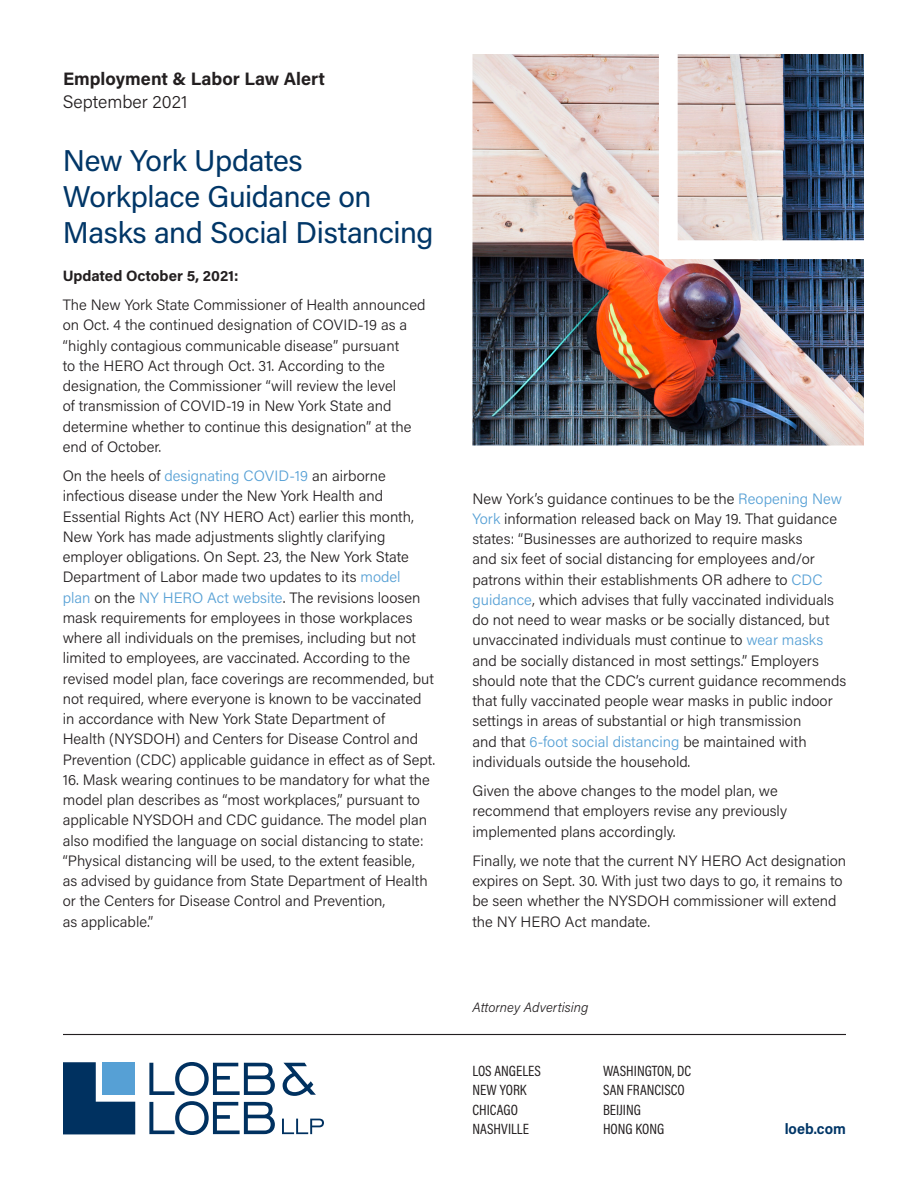
<style>
.page{position:relative;width:918px;height:1188px;background:#fff}
.page>*{position:absolute;margin:0;border:0;box-sizing:border-box;transform-origin:0 0}
._01_Title{font:30px/36px "Acumin Pro";letter-spacing:-.015em;color:#003667}
.t1{font:700 18px "Acumin Pro";color:#231f20}
._00c_Alert_Date{font:300 18px "Acumin Pro";color:#231f20}
._03a_Body{font:300 15px/20.2px "Acumin Pro";color:#231f20}
.t2{font:15px/19.5px "Acumin Pro Cond";color:#231f20}
._03a_Body-2{font:700 15px "Acumin Pro";color:#231f20}
.t3{font:700 15px "Acumin Pro Semi Cond";color:#003667}
.t4{font:italic 300 13.5px "Acumin Pro";color:#231f20}
.s1{color:#56a0d5}
</style>
<div class="page">
<img style="left:472px;top:54px;width:392px;height:392px">
<svg style="left:659px;top:54px;width:205px;height:205px"></svg>
<svg style="left:63px;top:1062px;width:72px;height:72px;background:#1d4872"></svg>
<div style="left:102px;top:1062px;width:33px;height:33px;background:#56a0d5"></div>
<svg style="left:283px;top:1063px;width:33px;height:33px"></svg>
<svg style="left:149px;top:1062px;width:126px;height:73px"></svg>
<svg style="left:282px;top:1119px;width:42px;height:15px"></svg>
<hr style="left:63px;top:1034px;width:783px;height:1px;background:#231f20">
<p class="t1" style="left:63px;top:66px;width:264px">Employment &amp; Labor Law Alert</p>
<p class="_00c_Alert_Date" style="left:63px;top:89px;width:126px">September 2021</p>
<p class="_01_Title" style="left:63px;top:141px;width:372px">New York Updates<br>Workplace Guidance on<br>Masks and Social Distancing</p>
<p class="_03a_Body-2" style="left:63px;top:265px;width:177px">Updated October 5, 2021:</p>
<p class="_03a_Body" style="left:63px;top:294px;width:364px">The New York State Commissioner of Health announced on Oct. 4 the continued designation of COVID-19 as a “highly contagious communicable disease” pursuant<br>to the HERO Act through Oct. 31. According to the designation, the Commissioner “will review the level<br>of transmission of COVID-19 in New York State and determine whether to continue this designation” at the end of October.</p>
<p class="_03a_Body" style="left:63px;top:465px;width:374px">On the heels of <span class="s1">designating COVID-19</span> an airborne infectious disease under the New York Health and Essential Rights Act (NY HERO Act) earlier this month, New York has made adjustments slightly clarifying employer obligations. On Sept. 23, the New York State Department of Labor made two updates to its <span class="s1">model<br>plan</span> on the <span class="s1">NY HERO Act website</span>. The revisions loosen mask requirements for employees in those workplaces where all individuals on the premises, including but not limited to employees, are vaccinated. According to the revised model plan, face coverings are recommended, but not required, where everyone is known to be vaccinated in accordance with New York State Department of<br>Health (NYSDOH) and Centers for Disease Control and Prevention (CDC) applicable guidance in effect as of Sept.</p>
<p class="_03a_Body" style="left:63px;top:769px;width:369px">16. Mask wearing continues to be mandatory for what the model plan describes as “most workplaces,” pursuant to applicable NYSDOH and CDC guidance. The model plan also modified the language on social distancing to state: “Physical distancing will be used, to the extent feasible, as advised by guidance from State Department of Health or the Centers for Disease Control and Prevention,<br>as applicable.”</p>
<p class="_03a_Body" style="left:472px;top:488px;width:375px">New York’s guidance continues to be the <span class="s1">Reopening New York</span> information released back on May 19. That guidance states: “Businesses are authorized to require masks<br>and six feet of social distancing for employees and/or patrons within their establishments OR adhere to <span class="s1">CDC guidance</span>, which advises that fully vaccinated individuals do not need to wear masks or be socially distanced, but unvaccinated individuals must continue to <span class="s1">wear masks </span>and be socially distanced in most settings.” Employers should note that the CDC’s current guidance recommends that fully vaccinated people wear masks in public indoor settings in areas of substantial or high transmission<br>and that <span class="s1">6-foot social distancing</span> be maintained with individuals outside the household.</p>
<p class="_03a_Body" style="left:472px;top:780px;width:316px">Given the above changes to the model plan, we recommend that employers revise any previously implemented plans accordingly.</p>
<p class="_03a_Body" style="left:472px;top:850px;width:375px">Finally, we note that the current NY HERO Act designation expires on Sept. 30. With just two days to go, it remains to be seen whether the NYSDOH commissioner will extend the NY HERO Act mandate.</p>
<p class="t4" style="left:472px;top:998px;width:117px">Attorney Advertising</p>
<p class="t2" style="left:472px;top:1060px;width:70px">LOS ANGELES<br>NEW YORK<br>CHICAGO<br>NASHVILLE</p>
<p class="t2" style="left:603px;top:1060px;width:90px">WASHINGTON, DC<br>SAN FRANCISCO<br>BEIJING<br>HONG KONG</p>
<p class="t3" style="left:785px;top:1118px;width:63px">loeb.com</p>
</div>
